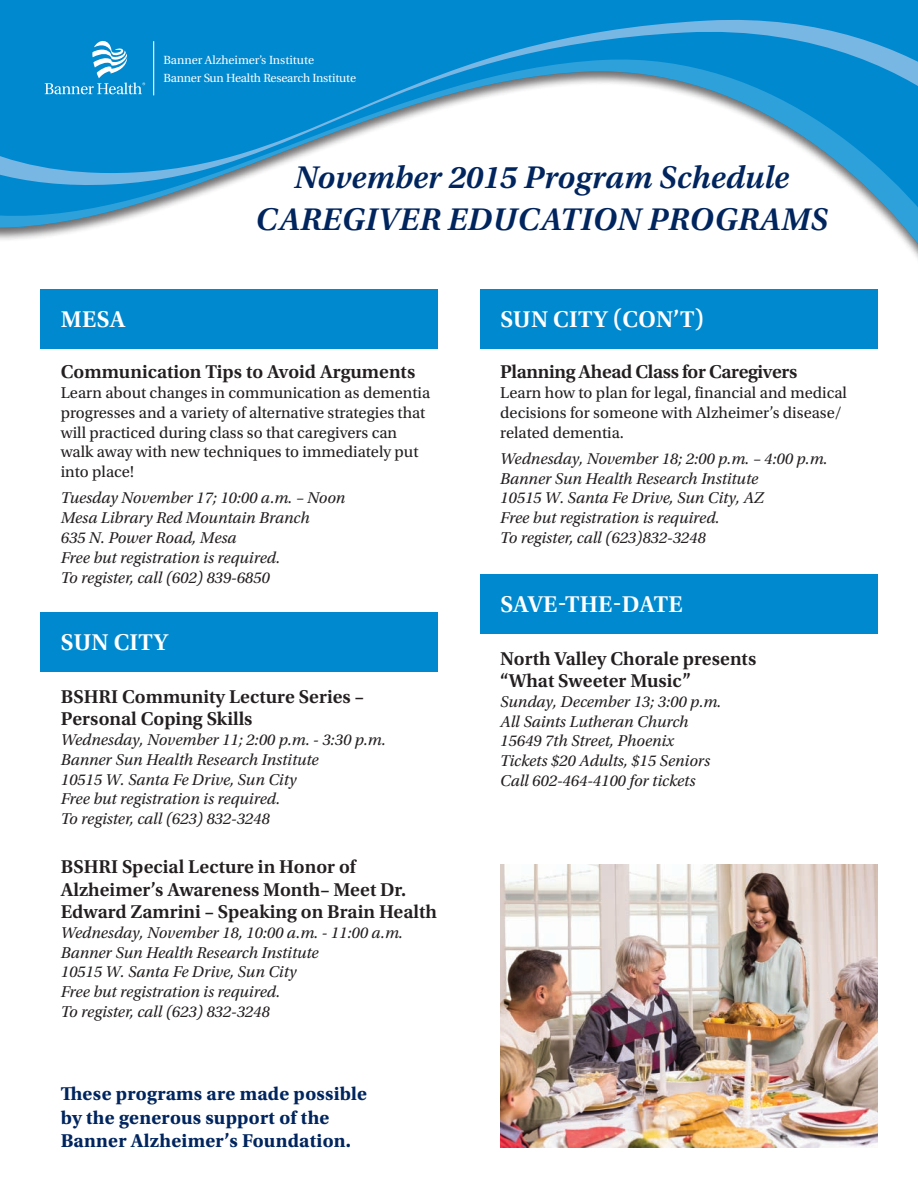
<style>
.page{position:relative;width:918px;height:1188px;background:#fff}
.page>*{position:absolute;margin:0;border:0;box-sizing:border-box;transform-origin:0 0}
.t1{font:italic 600 33px "Utopia Std";letter-spacing:.01em;color:#00255e}
.t2{font:600 24px "Utopia Std";letter-spacing:.01em;color:#fff}
.t3{font:600 19.5px/22.5px "Utopia Std";color:#231f20}
.t4{font:700 19.5px "Utopia Std";letter-spacing:.01em;color:#00255e}
.t5{font:600 19.5px "Utopia Std";letter-spacing:-.02em;color:#231f20}
.t6{font:italic 16.5px "Utopia Std";color:#231f20}
.t7{font:16.5px/19.8px "Utopia Std";color:#231f20}
.t8{font:11.7px/17.7px "Utopia";letter-spacing:-.015em;color:#fff}
</style>
<div class="page">
<div style="left:0;top:0;width:918px;height:8px;background:#0089cf"></div>
<svg style="left:0;top:194px;width:918px;height:65px"></svg>
<svg style="left:0;top:8px;width:918px;height:186px;fill:#0089cf"></svg>
<svg style="left:45px;top:38px;width:100px;height:56px;background:#259ad5"></svg>
<hr style="left:153px;top:41px;width:1px;height:54px;background:#fff">
<div style="left:480px;top:289px;width:398px;height:59px;background:#0089cf"></div>
<div style="left:40px;top:289px;width:398px;height:59px;background:#0089cf"></div>
<div style="left:480px;top:575px;width:398px;height:59px;background:#0089cf"></div>
<div style="left:40px;top:612px;width:398px;height:60px;background:#0089cf"></div>
<img style="left:500px;top:864px;width:378px;height:283px">
<p class="t8" style="left:163px;top:52px;width:194px">Banner Alzheimer’s Institute<br>Banner Sun Health Research Institute</p>
<p class="t1" style="left:294px;top:159px;width:496px">November 2015 Program Schedule</p>
<p class="t1" style="left:256px;top:201px;width:574px">CAREGIVER EDUCATION PROGRAMS</p>
<p class="t2" style="left:61px;top:305px;width:66px">MESA</p>
<p class="t2" style="left:500px;top:305px;width:205px">SUN CITY (CON’T)</p>
<p class="t3" style="left:61px;top:361px;width:356px">Communication Tips to Avoid Arguments</p>
<p class="t7" style="left:61px;top:383px;width:371px">Learn about changes in communication as dementia progresses and a variety of alternative strategies that will practiced during class so that caregivers can walk away with new techniques to immediately put into place!</p>
<p class="t6" style="left:61px;top:489px;width:286px">Tuesday November 17; 10:00 a.m. – Noon</p>
<p class="t6" style="left:61px;top:509px;width:250px">Mesa Library Red Mountain Branch</p>
<p class="t6" style="left:61px;top:529px;width:177px">635 N. Power Road, Mesa</p>
<p class="t6" style="left:61px;top:549px;width:221px">Free but registration is required.</p>
<p class="t6" style="left:61px;top:568px;width:210px">To register, call (602) 839-6850</p>
<p class="t5" style="left:500px;top:361px;width:299px">Planning Ahead Class for Caregivers</p>
<p class="t7" style="left:500px;top:383px;width:348px">Learn how to plan for legal, financial and medical decisions for someone with Alzheimer’s disease/ related dementia.</p>
<p class="t6" style="left:500px;top:450px;width:329px">Wednesday, November 18; 2:00 p.m. – 4:00 p.m.</p>
<p class="t6" style="left:500px;top:469px;width:259px">Banner Sun Health Research Institute</p>
<p class="t6" style="left:500px;top:489px;width:265px">10515 W. Santa Fe Drive, Sun City, AZ</p>
<p class="t6" style="left:500px;top:509px;width:221px">Free but registration is required.</p>
<p class="t6" style="left:500px;top:529px;width:207px">To register, call (623)832-3248</p>
<p class="t2" style="left:61px;top:629px;width:109px">SUN CITY</p>
<p class="t3" style="left:61px;top:685px;width:305px">BSHRI Community Lecture Series –<br>Personal Coping Skills</p>
<p class="t6" style="left:61px;top:731px;width:327px">Wednesday, November 11; 2:00 p.m. - 3:30 p.m.</p>
<p class="t6" style="left:61px;top:751px;width:259px">Banner Sun Health Research Institute</p>
<p class="t6" style="left:61px;top:770px;width:237px">10515 W. Santa Fe Drive, Sun City</p>
<p class="t6" style="left:61px;top:790px;width:221px">Free but registration is required.</p>
<p class="t6" style="left:61px;top:810px;width:210px">To register, call (623) 832-3248</p>
<p class="t3" style="left:61px;top:856px;width:378px">BSHRI Special Lecture in Honor of<br>Alzheimer’s Awareness Month– Meet Dr.<br>Edward Zamrini – Speaking on Brain Health</p>
<p class="t6" style="left:61px;top:924px;width:344px">Wednesday, November 18, 10:00 a.m. - 11:00 a.m.</p>
<p class="t6" style="left:61px;top:943px;width:259px">Banner Sun Health Research Institute</p>
<p class="t6" style="left:61px;top:963px;width:237px">10515 W. Santa Fe Drive, Sun City</p>
<p class="t6" style="left:61px;top:983px;width:221px">Free but registration is required.</p>
<p class="t6" style="left:61px;top:1003px;width:210px">To register, call (623) 832-3248</p>
<p class="t4" style="left:61px;top:1083px;width:308px">These programs are made possible</p>
<p class="t4" style="left:61px;top:1106px;width:270px">by the generous support of the</p>
<p class="t4" style="left:61px;top:1129px;width:292px">Banner Alzheimer’s Foundation.</p>
<p class="t2" style="left:500px;top:591px;width:184px">SAVE-THE-DATE</p>
<p class="t3" style="left:500px;top:647px;width:258px">North Valley Chorale presents “What Sweeter Music”</p>
<p class="t6" style="left:500px;top:693px;width:223px">Sunday, December 13; 3:00 p.m.</p>
<p class="t6" style="left:500px;top:712px;width:190px">All Saints Lutheran Church</p>
<p class="t6" style="left:500px;top:732px;width:175px">15649 7th Street, Phoenix</p>
<p class="t6" style="left:500px;top:752px;width:211px">Tickets $20 Adults, $15 Seniors</p>
<p class="t6" style="left:500px;top:772px;width:197px">Call 602-464-4100 for tickets</p>
</div>
